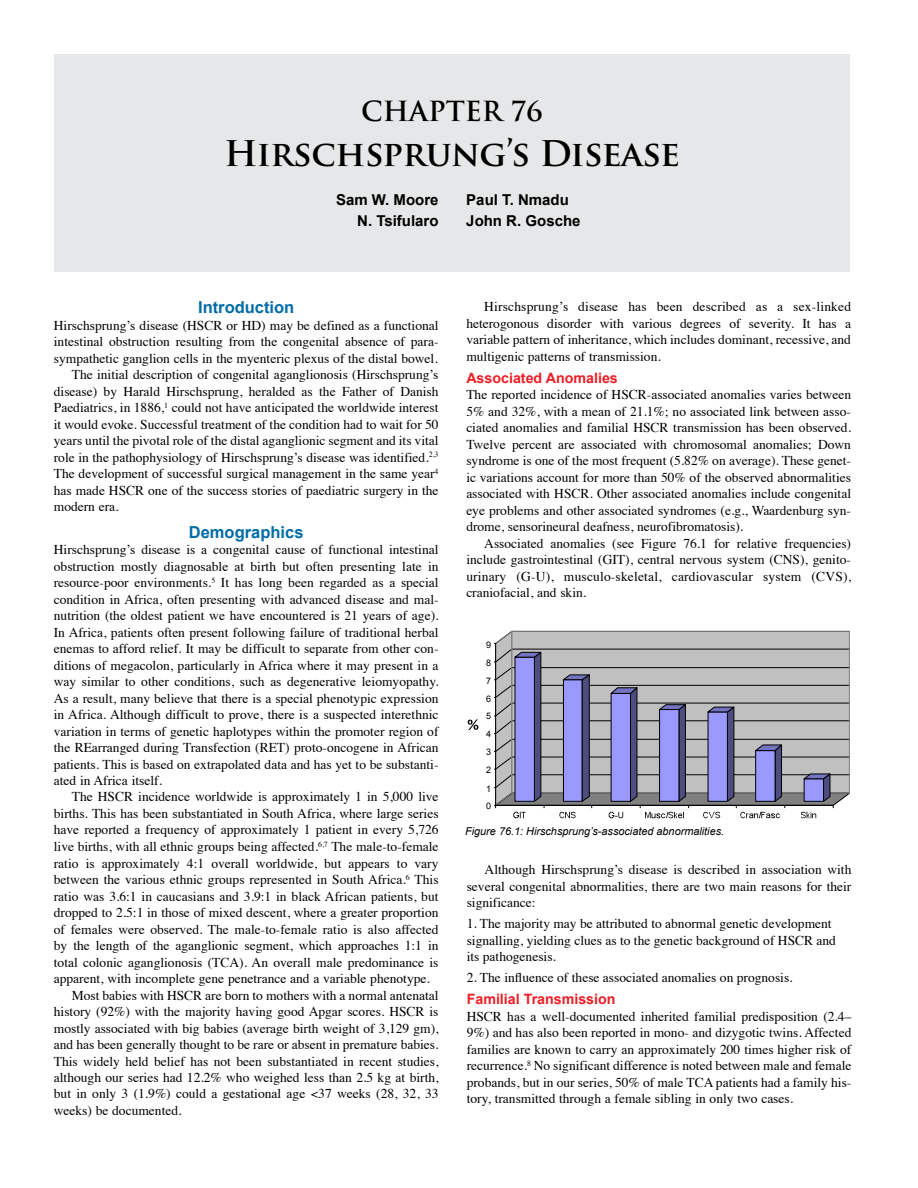
<style>
.page{position:relative;width:918px;height:1188px;background:#fff}
.page>*{position:absolute;margin:0;border:0;box-sizing:border-box;transform-origin:0 0}
.t1{font:700 34.5px "Trajan Pro";letter-spacing:-.02em;color:#000}
.t2{font:700 27px "Trajan Pro";color:#000}
.t3{font:700 16.5px "Arial";color:#006ca7}
.t4{font:700 15px/21px "Arial";color:#000;text-align:right}
.t5{font:700 14.25px "Arial";color:#ed1e25}
.t6{font:13.5px/16.5px "Times";color:#000;text-align:justify}
.t7{font:italic 10.8px "Arial";color:#000}
.t8{font:9px/17.7px "Arial";color:#000;text-align:justify}
</style>
<div class="page">
<div style="left:54px;top:54px;width:796px;height:217px;background:#e6e7e8"></div>
<svg style="left:468px;top:719px;width:10px;height:11px"></svg>
<svg style="left:494px;top:630px;width:356px;height:188px;background:#a5a5b8"></svg>
<h2 class="t2" style="left:361px;top:94px;width:183px">CHAPTER 76</h2>
<h1 class="t1" style="left:224px;top:132px;width:457px">Hirschsprung’s Disease</h1>
<p class="t4" style="left:336px;top:190px;width:104px">Sam W. Moore<br>N. Tsifularo</p>
<p class="t4" style="left:466px;top:190px;width:116px;text-align:left">Paul T. Nmadu<br>John R. Gosche</p>
<p class="t3" style="left:198px;top:296px;width:98px">Introduction</p>
<p class="t6" style="left:54px;top:316px;width:386px">Hirschsprung’s disease (HSCR or HD) may be defined as a functional</p>
<p class="t6" style="left:54px;top:332px;width:386px">intestinal obstruction resulting from the congenital absence of para-</p>
<p class="t6" style="left:54px;top:349px;width:385px">sympathetic ganglion cells in the myenteric plexus of the distal bowel.</p>
<p class="t6" style="left:72px;top:365px;width:368px">The initial description of congenital aganglionosis (Hirschsprung’s</p>
<p class="t6" style="left:54px;top:382px;width:386px">disease) by Harald Hirschsprung, heralded as the Father of Danish</p>
<p class="t6" style="left:54px;top:398px;width:386px">Paediatrics, in 1886,<sup>1</sup> could not have anticipated the worldwide interest</p>
<p class="t6" style="left:54px;top:415px;width:386px">it would evoke. Successful treatment of the condition had to wait for 50</p>
<p class="t6" style="left:54px;top:431px;width:386px">years until the pivotal role of the distal aganglionic segment and its vital</p>
<p class="t6" style="left:54px;top:448px;width:386px">role in the pathophysiology of Hirschsprung’s disease was identified.<sup>2,3</sup></p>
<p class="t6" style="left:54px;top:464px;width:386px">The development of successful surgical management in the same year<sup>4</sup></p>
<p class="t6" style="left:54px;top:481px;width:386px">has made HSCR one of the success stories of paediatric surgery in the</p>
<p class="t6" style="left:54px;top:497px;width:66px">modern era.</p>
<p class="t3" style="left:189px;top:521px;width:116px">Demographics</p>
<p class="t6" style="left:54px;top:540px;width:386px">Hirschsprung’s disease is a congenital cause of functional intestinal obstruction mostly diagnosable at birth but often presenting late in resource-poor environments.<sup>5</sup> It has long been regarded as a special condition in Africa, often presenting with advanced disease and mal&shy;nutrition (the oldest patient we have encountered is 21 years of age).<br>In Africa, patients often present following failure of traditional herbal enemas to afford relief. It may be difficult to separate from other con&shy;ditions of megacolon, particularly in Africa where it may present in a way similar to other conditions, such as degenerative leiomyopathy.<br>As a result, many believe that there is a special phenotypic expression in Africa. Although difficult to prove, there is a suspected interethnic variation in terms of genetic haplotypes within the promoter region of the REarranged during Transfection (RET) proto-oncogene in African patients. This is based on extrapolated data and has yet to be substanti&shy;ated in Africa itself.</p>
<p class="t6" style="left:72px;top:788px;width:368px">The HSCR incidence worldwide is approximately 1 in 5,000 live</p>
<p class="t6" style="left:54px;top:804px;width:386px">births. This has been substantiated in South Africa, where large series</p>
<p class="t6" style="left:54px;top:821px;width:386px">have reported a frequency of approximately 1 patient in every 5,726</p>
<p class="t6" style="left:54px;top:837px;width:386px">live births, with all ethnic groups being affected.<sup>6,7</sup> The male-to-female</p>
<p class="t6" style="left:54px;top:854px;width:386px">ratio is approximately 4:1 overall worldwide, but appears to vary</p>
<p class="t6" style="left:54px;top:870px;width:386px">between the various ethnic groups represented in South Africa.<sup>6</sup> This</p>
<p class="t6" style="left:54px;top:887px;width:386px">ratio was 3.6:1 in caucasians and 3.9:1 in black African patients, but</p>
<p class="t6" style="left:54px;top:903px;width:386px">dropped to 2.5:1 in those of mixed descent, where a greater proportion</p>
<p class="t6" style="left:54px;top:920px;width:386px">of females were observed. The male-to-female ratio is also affected</p>
<p class="t6" style="left:54px;top:936px;width:386px">by the length of the aganglionic segment, which approaches 1:1 in</p>
<p class="t6" style="left:54px;top:953px;width:386px">total colonic aganglionosis (TCA). An overall male predominance is</p>
<p class="t6" style="left:54px;top:969px;width:378px">apparent, with incomplete gene penetrance and a variable phenotype.</p>
<p class="t6" style="left:72px;top:986px;width:368px">Most babies with HSCR are born to mothers with a normal antenatal</p>
<p class="t6" style="left:54px;top:1002px;width:386px">history (92%) with the majority having good Apgar scores. HSCR is</p>
<p class="t6" style="left:54px;top:1019px;width:386px">mostly associated with big babies (average birth weight of 3,129 gm),</p>
<p class="t6" style="left:54px;top:1035px;width:386px">and has been generally thought to be rare or absent in premature babies.</p>
<p class="t6" style="left:54px;top:1052px;width:386px">This widely held belief has not been substantiated in recent studies,</p>
<p class="t6" style="left:54px;top:1068px;width:386px">although our series had 12.2% who weighed less than 2.5 kg at birth,</p>
<p class="t6" style="left:54px;top:1085px;width:386px">but in only 3 (1.9%) could a gestational age &lt;37 weeks (28, 32, 33</p>
<p class="t6" style="left:54px;top:1101px;width:129px">weeks) be documented.</p>
<p class="t6" style="left:466px;top:297px;width:386px;text-indent:18px">Hirschsprung’s disease has been described as a sex-linked heterogonous disorder with various degrees of severity. It has a variable pattern of inheritance, which includes dominant, recessive, and multigenic patterns of transmission.</p>
<p class="t5" style="left:466px;top:369px;width:153px">Associated Anomalies</p>
<p class="t6" style="left:466px;top:386px;width:386px">The reported incidence of HSCR-associated anomalies varies between 5% and 32%, with a mean of 21.1%; no associated link between asso&shy;ciated anomalies and familial HSCR transmission has been observed.<br>Twelve percent are associated with chromosomal anomalies; Down syndrome is one of the most frequent (5.82% on average). These genet&shy;ic variations account for more than 50% of the observed abnormalities associated with HSCR. Other associated anomalies include congenital eye problems and other associated syndromes (e.g., Waardenburg syn&shy;drome, sensorineural deafness, neurofibromatosis).</p>
<p class="t6" style="left:466px;top:534px;width:386px;text-indent:18px">Associated anomalies (see Figure 76.1 for relative frequencies) include gastrointestinal (GIT), central nervous system (CNS), genito&shy;urinary (G-U), musculo-skeletal, cardiovascular system (CVS), craniofacial, and skin.</p>
<p class="t8" style="left:486px;top:636px;width:7px">9</p>
<p class="t8" style="left:486px;top:672px;width:7px">7</p>
<p class="t8" style="left:486px;top:654px;width:7px">8</p>
<p class="t8" style="left:486px;top:690px;width:7px">6<br>5<br>4<br>3<br>2</p>
<p class="t8" style="left:486px;top:780px;width:7px;line-height:17.1px">1<br>0</p>
<p class="t7" style="left:465px;top:824px;width:261px">Figure 76.1: Hirschsprung’s-associated abnormalities.</p>
<p class="t6" style="left:467px;top:860px;width:386px;text-indent:18px">Although Hirschsprung’s disease is described in association with several congenital abnormalities, there are two main reasons for their significance:</p>
<p class="t6" style="left:467px;top:914px;width:371px;text-align:left">1. The majority may be attributed to abnormal genetic development signalling, yielding clues as to the genetic background of HSCR and its pathogenesis.</p>
<p class="t6" style="left:467px;top:968px;width:327px">2. The influence of these associated anomalies on prognosis.</p>
<p class="t5" style="left:467px;top:990px;width:150px">Familial Transmission</p>
<p class="t6" style="left:467px;top:1007px;width:386px">HSCR has a well-documented inherited familial predisposition (2.4– 9%) and has also been reported in mono- and dizygotic twins. Affected families are known to carry an approximately 200 times higher risk of recurrence.<sup>8</sup> No significant difference is noted between male and female probands, but in our series, 50% of male TCA patients had a family his&shy;tory, transmitted through a female sibling in only two cases.</p>
</div>
